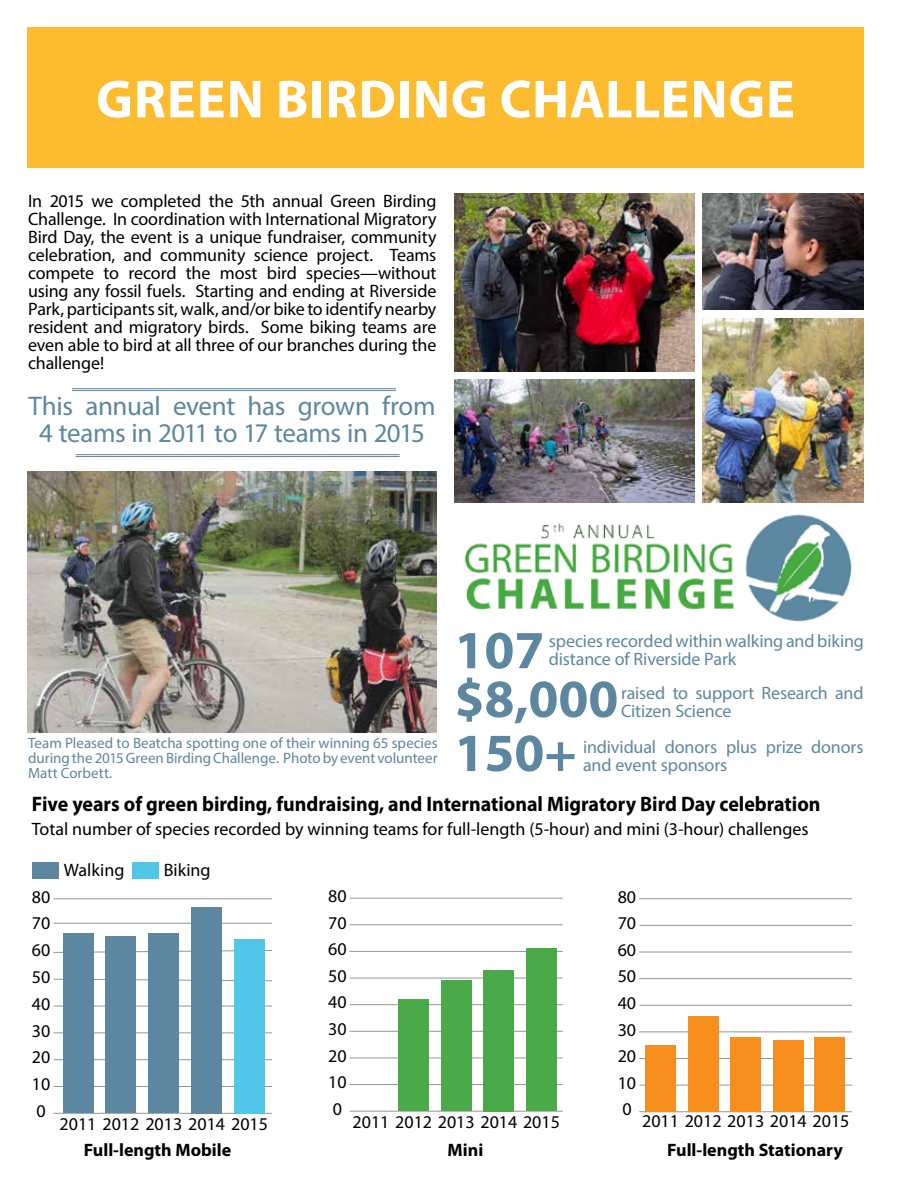
<style>
.page{position:relative;width:918px;height:1188px;background:#fff}
.page>*{position:absolute;margin:0;border:0;box-sizing:border-box;transform-origin:0 0}
.t1{font:700 54px "Myriad Pro";letter-spacing:.015em;color:#fff}
.t2{font:700 54px "Myriad Pro";color:#5d87a1}
.t3{font:27px/27px "Myriad Pro";letter-spacing:-.015em;color:#5d87a1;text-align:center}
.t4{font:700 21px "Myriad Pro";color:#000;scale:.95 1}
.t5{font:18px/18px "Myriad Pro";color:#000;text-align:justify}
.t6{font:18px/33.8px "Myriad Pro";letter-spacing:-.005em;color:#5d87a1}
.t7{font:700 18px "Myriad Pro";color:#000}
.t8{font:15px/15px "Myriad Pro";color:#5d87a1;text-align:justify}
</style>
<div class="page">
<div style="left:27px;top:27px;width:837px;height:140px;background:#fdbb30"></div>
<hr style="left:76px;top:454px;width:324px;height:1px;background:#5d87a1">
<hr style="left:76px;top:456px;width:324px;height:1px;background:#5d87a1">
<hr style="left:72px;top:388px;width:324px;height:1px;background:#5d87a1">
<hr style="left:72px;top:390px;width:324px;height:1px;background:#5d87a1">
<img style="left:27px;top:471px;width:409px;height:261px">
<hr style="left:54px;top:1086px;width:218px;height:1px;background:#939598">
<hr style="left:54px;top:1113px;width:218px;height:1px;background:#939598">
<hr style="left:54px;top:1059px;width:218px;height:1px;background:#939598">
<hr style="left:54px;top:1032px;width:218px;height:1px;background:#939598">
<hr style="left:54px;top:1006px;width:218px;height:1px;background:#939598">
<svg style="left:53px;top:978px;width:219px;height:3px"></svg>
<svg style="left:53px;top:950px;width:219px;height:3px"></svg>
<hr style="left:54px;top:898px;width:218px;height:1px;background:#939598">
<hr style="left:54px;top:923px;width:218px;height:1px;background:#939598">
<div style="left:63px;top:934px;width:30px;height:179px;background:#5d87a1"></div>
<div style="left:105px;top:936px;width:31px;height:177px;background:#5d87a1"></div>
<div style="left:148px;top:934px;width:31px;height:179px;background:#5d87a1"></div>
<div style="left:191px;top:907px;width:31px;height:206px;background:#5d87a1"></div>
<div style="left:234px;top:939px;width:31px;height:174px;background:#50c7e8"></div>
<hr style="left:350px;top:1084px;width:213px;height:1px;background:#939598">
<hr style="left:350px;top:1111px;width:213px;height:1px;background:#939598">
<hr style="left:350px;top:1058px;width:213px;height:1px;background:#939598">
<hr style="left:350px;top:1031px;width:213px;height:1px;background:#939598">
<hr style="left:350px;top:1004px;width:213px;height:1px;background:#939598">
<hr style="left:350px;top:978px;width:213px;height:1px;background:#939598">
<hr style="left:350px;top:951px;width:213px;height:1px;background:#939598">
<hr style="left:350px;top:924px;width:213px;height:1px;background:#939598">
<hr style="left:350px;top:898px;width:213px;height:1px;background:#939598">
<div style="left:398px;top:999px;width:31px;height:112px;background:#4aa948"></div>
<div style="left:441px;top:981px;width:31px;height:130px;background:#4aa948"></div>
<div style="left:484px;top:970px;width:30px;height:141px;background:#4aa948"></div>
<div style="left:526px;top:949px;width:31px;height:162px;background:#4aa948"></div>
<hr style="left:639px;top:1085px;width:213px;height:1px;background:#939598">
<hr style="left:639px;top:1111px;width:213px;height:1px;background:#939598">
<hr style="left:639px;top:1058px;width:213px;height:1px;background:#939598">
<hr style="left:639px;top:1032px;width:213px;height:1px;background:#939598">
<hr style="left:639px;top:1005px;width:213px;height:1px;background:#939598">
<hr style="left:639px;top:978px;width:213px;height:1px;background:#939598">
<hr style="left:639px;top:952px;width:213px;height:1px;background:#939598">
<hr style="left:639px;top:925px;width:213px;height:1px;background:#939598">
<hr style="left:639px;top:898px;width:213px;height:1px;background:#939598">
<div style="left:645px;top:1045px;width:31px;height:67px;background:#f78f1e"></div>
<div style="left:688px;top:1016px;width:31px;height:96px;background:#f78f1e"></div>
<div style="left:730px;top:1037px;width:31px;height:75px;background:#f78f1e"></div>
<div style="left:814px;top:1037px;width:31px;height:75px;background:#f78f1e"></div>
<div style="left:773px;top:1040px;width:31px;height:72px;background:#f78f1e"></div>
<div style="left:132px;top:862px;width:27px;height:16px;background:#50c7e8"></div>
<div style="left:32px;top:862px;width:27px;height:16px;background:#5d87a1"></div>
<img style="left:464px;top:514px;width:388px;height:108px">
<img style="left:703px;top:318px;width:161px;height:184px">
<img style="left:454px;top:379px;width:240px;height:123px">
<img style="left:454px;top:194px;width:240px;height:178px">
<img style="left:703px;top:194px;width:161px;height:116px">
<h1 class="t1" style="left:96px;top:64px;width:700px">GREEN BIRDING CHALLENGE</h1>
<p class="t5" style="left:28px;top:192px;width:410px">In 2015 we completed the 5th annual Green Birding Challenge. In coordination with International Migratory Bird Day, the event is a unique fundraiser, community celebration, and community science project. Teams compete to record the most bird species—without using any fossil fuels. Starting and ending at Riverside Park, participants sit, walk, and/or bike to identify nearby resident and migratory birds. Some biking teams are even able to bird at all three of our branches during the challenge!</p>
<h2 class="t3" style="left:28px;top:392px;width:409px">This annual event has grown from<br>4 teams in 2011 to 17 teams in 2015</h2>
<p class="t8" style="left:28px;top:735px;width:411px">Team Pleased to Beatcha spotting one of their winning 65 species during the 2015 Green Birding Challenge. Photo by event volunteer Matt Corbett.</p>
<h1 class="t2" style="left:454px;top:615px;width:91px">107</h1>
<p class="t6" style="left:549px;top:624px;width:317px">species recorded within walking and biking</p>
<p class="t6" style="left:621px;top:642px;width:244px;text-indent:-72px">distance of Riverside Park<br>raised to support Research and</p>
<h1 class="t2" style="left:454px;top:664px;width:165px">$8,000</h1>
<p class="t6" style="left:583px;top:693px;width:282px;line-height:36px;text-indent:38px">Citizen Science<br>individual donors plus prize donors</p>
<h1 class="t2" style="left:454px;top:718px;width:124px">150+</h1>
<p class="t6" style="left:583px;top:748px;width:146px">and event sponsors</p>
<p class="t4" style="left:32px;top:790px;width:832px">Five years of green birding, fundraising, and International Migratory Bird Day celebration</p>
<p class="t5" style="left:32px;top:820px;width:778px">Total number of species recorded by winning teams for full-length (5-hour) and mini (3-hour) challenges</p>
<p class="t5" style="left:64px;top:860px;width:62px">Walking</p>
<p class="t5" style="left:164px;top:860px;width:48px">Biking</p>
<p class="t5" style="left:32px;top:887px;width:20px">80</p>
<p class="t5" style="left:328px;top:887px;width:20px">80</p>
<p class="t5" style="left:618px;top:887px;width:20px">80</p>
<p class="t5" style="left:32px;top:914px;width:20px">70</p>
<p class="t5" style="left:328px;top:913px;width:20px">70</p>
<p class="t5" style="left:618px;top:914px;width:20px">70</p>
<p class="t5" style="left:32px;top:941px;width:20px">60</p>
<p class="t5" style="left:328px;top:940px;width:20px">60</p>
<p class="t5" style="left:618px;top:940px;width:20px">60</p>
<p class="t5" style="left:32px;top:968px;width:20px">50</p>
<p class="t5" style="left:328px;top:966px;width:20px">50</p>
<p class="t5" style="left:618px;top:967px;width:20px">50</p>
<p class="t5" style="left:32px;top:994px;width:20px">40</p>
<p class="t5" style="left:328px;top:993px;width:20px">40</p>
<p class="t5" style="left:618px;top:994px;width:20px">40</p>
<p class="t5" style="left:32px;top:1021px;width:20px">30</p>
<p class="t5" style="left:328px;top:1020px;width:20px">30</p>
<p class="t5" style="left:618px;top:1020px;width:20px">30</p>
<p class="t5" style="left:32px;top:1048px;width:20px">20</p>
<p class="t5" style="left:328px;top:1046px;width:20px">20</p>
<p class="t5" style="left:618px;top:1047px;width:20px">20</p>
<p class="t5" style="left:32px;top:1075px;width:20px">10</p>
<p class="t5" style="left:328px;top:1073px;width:20px">10</p>
<p class="t5" style="left:618px;top:1074px;width:20px">10</p>
<p class="t5" style="left:37px;top:1102px;width:11px">0</p>
<p class="t5" style="left:60px;top:1115px;width:210px">2011 2012 2013 2014 2015</p>
<p class="t5" style="left:333px;top:1100px;width:11px">0</p>
<p class="t5" style="left:353px;top:1113px;width:209px">2011 2012 2013 2014 2015</p>
<p class="t5" style="left:622px;top:1100px;width:11px">0</p>
<p class="t5" style="left:642px;top:1112px;width:209px">2011 2012 2013 2014 2015</p>
<p class="t7" style="left:84px;top:1139px;width:149px">Full-length Mobile</p>
<p class="t7" style="left:448px;top:1139px;width:37px">Mini</p>
<p class="t7" style="left:667px;top:1139px;width:177px">Full-length Stationary</p>
</div>
